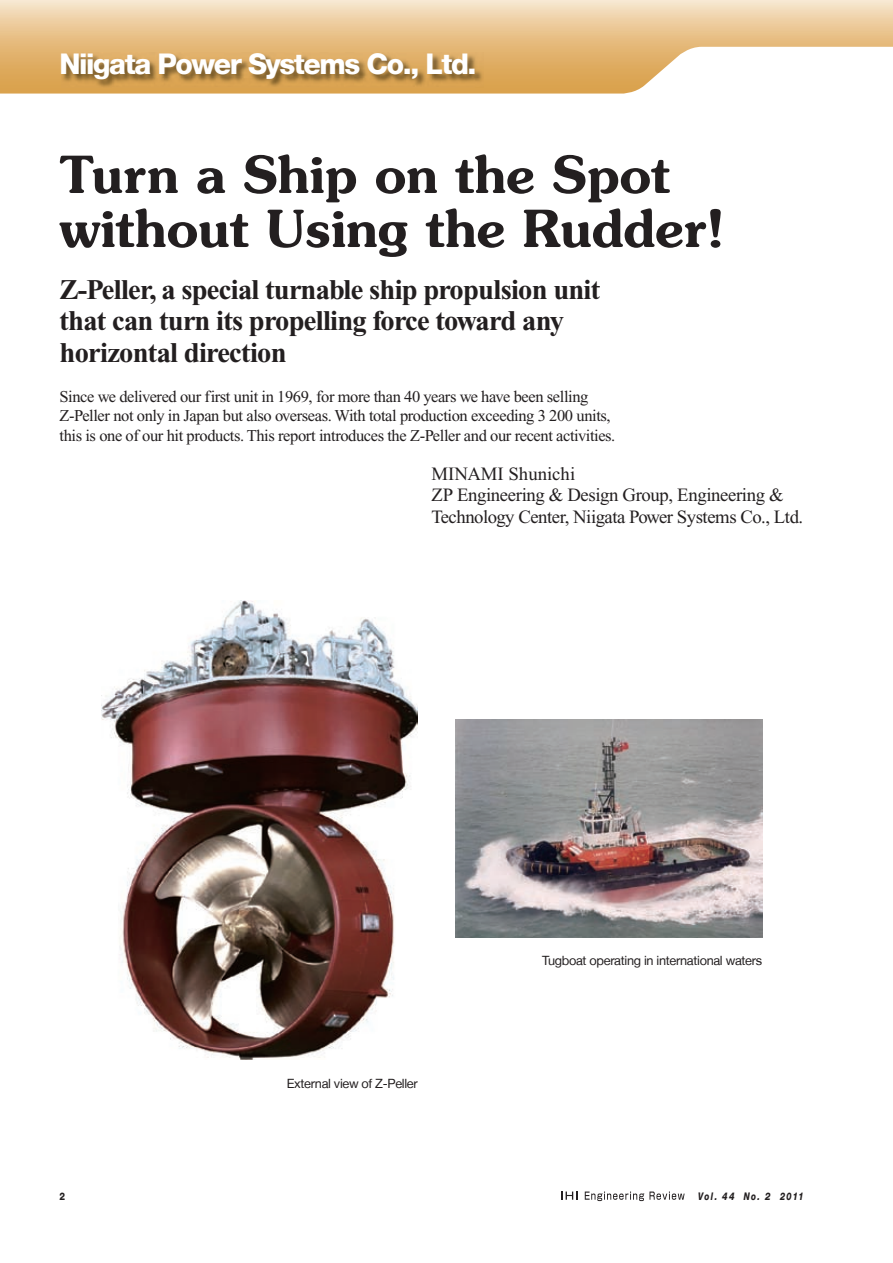
<style>
.page{position:relative;width:893px;height:1263px;background:#fff}
.page>*{position:absolute;margin:0;border:0;box-sizing:border-box;transform-origin:0 0}
.t1{font:600 51px/54px "Souvenir";color:#231f20}
.t2{font:700 28.5px/31.5px "Times New Roman";letter-spacing:-.025em;color:#231f20}
.t3{font:800 28.5px "Helvetica Neue LT";letter-spacing:-.05em;color:#fff}
.t4{font:18.75px/21.8px "Times New Roman";letter-spacing:-.02em;color:#231f20}
.t5{font:16.5px/19.5px "Times New Roman";letter-spacing:-.025em;color:#231f20}
.t6{font:12.75px "Helvetica Neue LT";letter-spacing:-.025em;color:#231f20}
.t7{font:italic 800 10.5px "Helvetica Neue LT";letter-spacing:.165em;color:#231f20;scale:.78 1}
.t8{font:800 10.5px "Helvetica Neue LT";color:#231f20;scale:.85 1}
</style>
<div class="page">
<svg style="left:561px;top:1191px;width:16px;height:9px"></svg>
<svg style="left:585px;top:1191px;width:100px;height:10px"></svg>
<svg style="left:0;top:0;width:893px;height:94px"></svg>
<img style="left:61px;top:53px;width:423px;height:35px">
<img style="left:101px;top:601px;width:317px;height:459px">
<img style="left:456px;top:719px;width:306px;height:218px">
<h2 class="t3" style="left:60px;top:47px;width:419px">Niigata Power Systems Co., Ltd.</h2>
<h1 class="t1" style="left:60px;top:148px;width:667px">Turn a Ship on the Spot without Using the Rudder!</h1>
<h2 class="t2" style="left:60px;top:274px;width:542px">Z-Peller, a special turnable ship propulsion unit that can turn its propelling force toward any horizontal direction</h2>
<p class="t5" style="left:60px;top:386px;width:557px">Since we delivered our first unit in 1969, for more than 40 years we have been selling<br>Z-Peller not only in Japan but also overseas. With total production exceeding 3 200 units, this is one of our hit products. This report introduces the Z-Peller and our recent activities.</p>
<p class="t4" style="left:432px;top:463px;width:373px">MINAMI Shunichi<br>ZP Engineering &amp; Design Group, Engineering &amp;<br>Technology Center, Niigata Power Systems Co., Ltd.</p>
<p class="t6" style="left:287px;top:1076px;width:132px">External view of Z-Peller</p>
<p class="t6" style="left:542px;top:953px;width:221px">Tugboat operating in international waters</p>
<p class="t8" style="left:60px;top:1190px;width:8px">2</p>
<p class="t7" style="left:698px;top:1190px;width:137px">Vol. 44 No. 2 2011</p>
</div>
